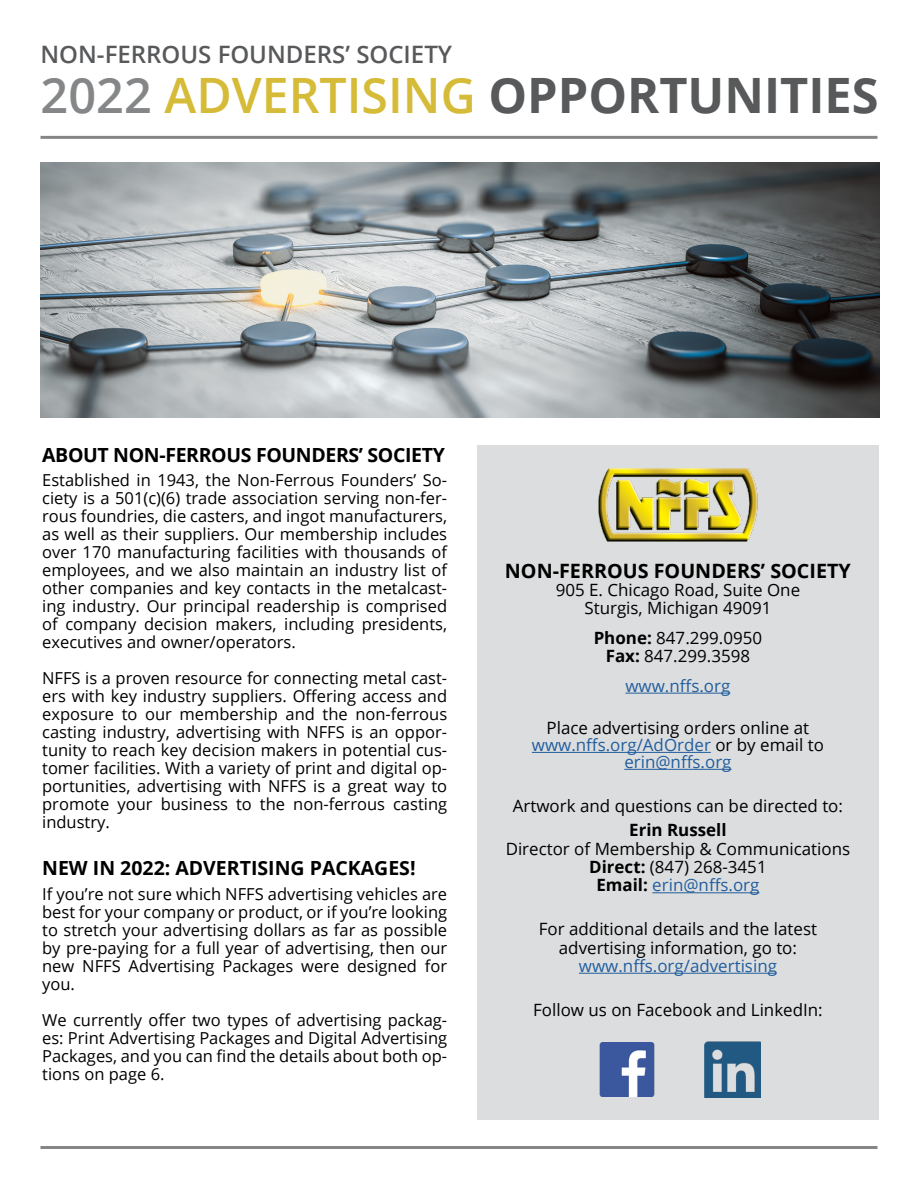
<style>
.page{position:relative;width:918px;height:1188px;background:#fff}
.page>*{position:absolute;margin:0;border:0;box-sizing:border-box;transform-origin:0 0}
.t1{font:700 48.75px "Open Sans";color:#58595b}
.t2{font:600 24px "Open Sans";color:#58595b}
.t3{font:700 19.8px "Open Sans";color:#000}
.t4{font:700 19.5px "Open Sans";letter-spacing:-.02em;color:#000}
.t5{font:700 19.5px "Open Sans";color:#000}
.t6{font:16.95px/18.3px "Open Sans";color:#000;text-align:center}
.t7{font:16.95px "Open Sans";color:#215e9e}
.t8{font:700 16.95px "Open Sans";color:#000}
.t9{font:16.5px/18px "Open Sans";color:#000;text-align:justify}
.s1{font-weight:600;color:#848688}
.s2{font-weight:600;color:#d5bb37}
.s3{font-weight:700}
.s4{color:#215e9e}
</style>
<div class="page">
<hr style="left:40px;top:136px;width:838px;height:3px;background:#848688">
<hr style="left:40px;top:1146px;width:838px;height:3px;background:#848688">
<img style="left:40px;top:162px;width:840px;height:256px">
<div style="left:477px;top:445px;width:402px;height:675px;background:#dcddde"></div>
<img style="left:598px;top:468px;width:159px;height:73px">
<hr style="left:625px;top:693px;width:105px;height:1px;background:#215e9e">
<hr style="left:532px;top:752px;width:179px;height:1px;background:#215e9e">
<hr style="left:624px;top:769px;width:108px;height:1px;background:#215e9e">
<hr style="left:652px;top:892px;width:107px;height:1px;background:#215e9e">
<hr style="left:579px;top:973px;width:198px;height:1px;background:#215e9e">
<img style="left:704px;top:1041px;width:57px;height:57px">
<img style="left:599px;top:1043px;width:56px;height:54px">
<h2 class="t2" style="left:40px;top:38px;width:413px">NON-FERROUS FOUNDERS’ SOCIETY</h2>
<h1 class="t1" style="left:40px;top:61px;width:840px"><span class="s1">2022</span> <span class="s2">ADVERTISING</span> OPPORTUNITIES</h1>
<p class="t4" style="left:42px;top:441px;width:404px">ABOUT NON-FERROUS FOUNDERS’ SOCIETY</p>
<p class="t9" style="left:42px;top:471px;width:407px">Established in 1943, the Non-Ferrous Founders’ So&shy;ciety is a 501(c)(6) trade association serving non-fer&shy;rous foundries, die casters, and ingot manufacturers, as well as their suppliers. Our membership includes over 170 manufacturing facilities with thousands of employees, and we also maintain an industry list of other companies and key contacts in the metalcast&shy;ing industry. Our principal readership is comprised of company decision makers, including presidents, executives and owner/operators.</p>
<p class="t9" style="left:42px;top:669px;width:407px">NFFS is a proven resource for connecting metal cast&shy;ers with key industry suppliers. Offering access and exposure to our membership and the non-ferrous casting industry, advertising with NFFS is an oppor&shy;tunity to reach key decision makers in potential cus&shy;tomer facilities. With a variety of print and digital op&shy;portunities, advertising with NFFS is a great way to promote your business to the non-ferrous casting industry.</p>
<p class="t5" style="left:42px;top:854px;width:375px">NEW IN 2022: ADVERTISING PACKAGES!</p>
<p class="t9" style="left:42px;top:884px;width:407px">If you’re not sure which NFFS advertising vehicles are best for your company or product, or if you’re looking to stretch your advertising dollars as far as possible by pre-paying for a full year of advertising, then our new NFFS Advertising Packages were designed for you.</p>
<p class="t9" style="left:42px;top:1010px;width:407px">We currently offer two types of advertising packag&shy;es: Print Advertising Packages and Digital Advertising Packages, and you can find the details about both op&shy;tions on page 6.</p>
<p class="t3" style="left:505px;top:556px;width:348px">NON-FERROUS FOUNDERS’ SOCIETY</p>
<p class="t6" style="left:556px;top:580px;width:246px">905 E. Chicago Road, Suite One<br>Sturgis, Michigan 49091</p>
<p class="t6" style="left:594px;top:628px;width:170px"><span class="s3">Phone:</span> 847.299.0950<br><span class="s3">Fax:</span> 847.299.3598</p>
<p class="t7" style="left:625px;top:674px;width:106px">www.nffs.org</p>
<p class="t6" style="left:532px;top:719px;width:294px;line-height:17px">Place advertising orders online at <span class="s4">www.nffs.org/AdOrder</span> or by email to <span class="s4">erin@nffs.org</span></p>
<p class="t6" style="left:513px;top:796px;width:332px">Artwork and questions can be directed to:</p>
<p class="t8" style="left:629px;top:818px;width:99px">Erin Russell</p>
<p class="t6" style="left:506px;top:839px;width:346px">Director of Membership &amp; Communications<br><span class="s3">Direct:</span> (847) 268-3451<br><span class="s3">Email:</span> <span class="s4">erin@nffs.org</span></p>
<p class="t6" style="left:539px;top:919px;width:280px">For additional details and the latest advertising information, go to:</p>
<p class="t7" style="left:579px;top:954px;width:200px">www.nffs.org/advertising</p>
<p class="t6" style="left:533px;top:1000px;width:291px">Follow us on Facebook and LinkedIn:</p>
</div>
